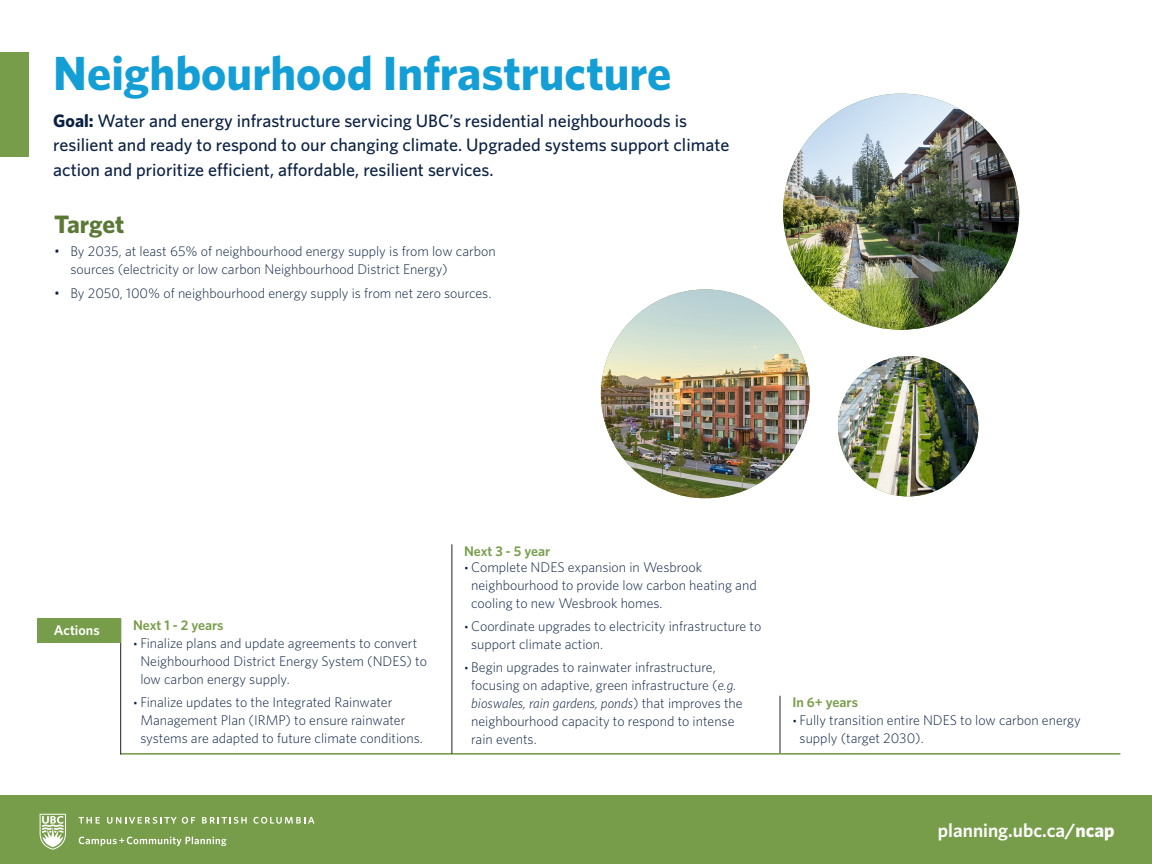
<style>
.page{position:relative;width:1152px;height:864px;background:#fff}
.page>*{position:absolute;margin:0;border:0;box-sizing:border-box;transform-origin:0 0}
.t1{font:700 48px "Whitney";color:#149ed6}
.t2{font:700 25.2px "Whitney";color:#5b7836}
.t3{font:600 19.2px "Whitney";color:#fff}
.t4{font:500 18px/24.8px "Whitney";color:#0b2143}
.t5{font:300 14px/18px "Whitney";color:#0b2143}
.t6{font:600 14px "Whitney";color:#789d4a}
.t7{font:600 14px "Whitney";color:#fff}
.s1{font-weight:700}
.s2{font-size:11.2px}
.s3{font-style:italic}
</style>
<div class="page">
<div style="left:0;top:796px;width:1152px;height:68px;background:#789d4a"></div>
<svg style="left:40px;top:814px;width:26px;height:36px"></svg>
<svg style="left:79px;top:817px;width:21px;height:7px"></svg>
<svg style="left:107px;top:817px;width:88px;height:7px"></svg>
<svg style="left:202px;top:817px;width:45px;height:7px"></svg>
<svg style="left:253px;top:817px;width:62px;height:7px"></svg>
<svg style="left:79px;top:836px;width:147px;height:10px"></svg>
<div style="left:0;top:52px;width:28px;height:105px;background:#789d4a"></div>
<hr style="left:121px;top:753px;width:999px;height:2px;background:#789d4a">
<hr style="left:780px;top:696px;width:1px;height:57px;background:#231f20">
<hr style="left:452px;top:544px;width:1px;height:210px;background:#231f20">
<hr style="left:120px;top:619px;width:1px;height:136px;background:#231f20">
<div style="left:38px;top:619px;width:83px;height:24px;background:#789d4a"></div>
<img style="left:783px;top:94px;width:236px;height:236px;border-radius:118px">
<img style="left:601px;top:289px;width:209px;height:209px;border-radius:104px">
<img style="left:838px;top:356px;width:140px;height:140px;border-radius:70px">
<p class="t1" style="left:53px;top:41px;width:620px">Neighbourhood Infrastructure</p>
<p class="t4" style="left:53px;top:108px;width:678px"><span class="s1">Goal:</span> Water and energy infrastructure servicing UBC’s residential neighbourhoods is resilient and ready to respond to our changing climate. Upgraded systems support climate action and prioritize efficient, affordable, resilient services.</p>
<p class="t2" style="left:54px;top:207px;width:72px">Target</p>
<p class="t5" style="left:70px;top:242px;width:427px;text-indent:-16px">• By 2035, at least 65% of neighbourhood energy supply is from low carbon sources (electricity or low carbon Neighbourhood District Energy)</p>
<p class="t5" style="left:54px;top:283px;width:439px">• By 2050, 100% of neighbourhood energy supply is from net zero sources.</p>
<p class="t7" style="left:54px;top:621px;width:47px">Actions</p>
<p class="t6" style="left:133px;top:616px;width:92px">Next 1 - 2 years</p>
<p class="t5" style="left:140px;top:634px;width:288px;text-indent:-7px"><span class="s2">•</span> Finalize plans and update agreements to convert<br>Neighbourhood District Energy System (NDES) to low carbon energy supply.</p>
<p class="t5" style="left:140px;top:693px;width:284px;text-indent:-7px"><span class="s2">•</span> Finalize updates to the Integrated Rainwater<br>Management Plan (IRMP) to ensure rainwater systems are adapted to future climate conditions.</p>
<p class="t6" style="left:464px;top:541px;width:88px">Next 3 - 5 year</p>
<p class="t5" style="left:471px;top:557px;width:287px;text-indent:-7px"><span class="s2">•</span> Complete NDES expansion in Wesbrook neighbourhood to provide low carbon heating and cooling to new Wesbrook homes.</p>
<p class="t5" style="left:471px;top:617px;width:292px;text-indent:-7px"><span class="s2">•</span> Coordinate upgrades to electricity infrastructure to support climate action.</p>
<p class="t5" style="left:471px;top:658px;width:273px;text-indent:-7px"><span class="s2">•</span> Begin upgrades to rainwater infrastructure, focusing on adaptive, green infrastructure (<span class="s3">e.g. bioswales, rain gardens, ponds</span>) that improves the neighbourhood capacity to respond to intense rain events.</p>
<p class="t6" style="left:792px;top:693px;width:67px">In 6+ years</p>
<p class="t5" style="left:800px;top:711px;width:283px;text-indent:-7px"><span class="s2">•</span> Fully transition entire NDES to low carbon energy supply (target 2030).</p>
<p class="t3" style="left:938px;top:818px;width:178px">planning.ubc.ca/<span class="s1">ncap</span></p>
</div>
